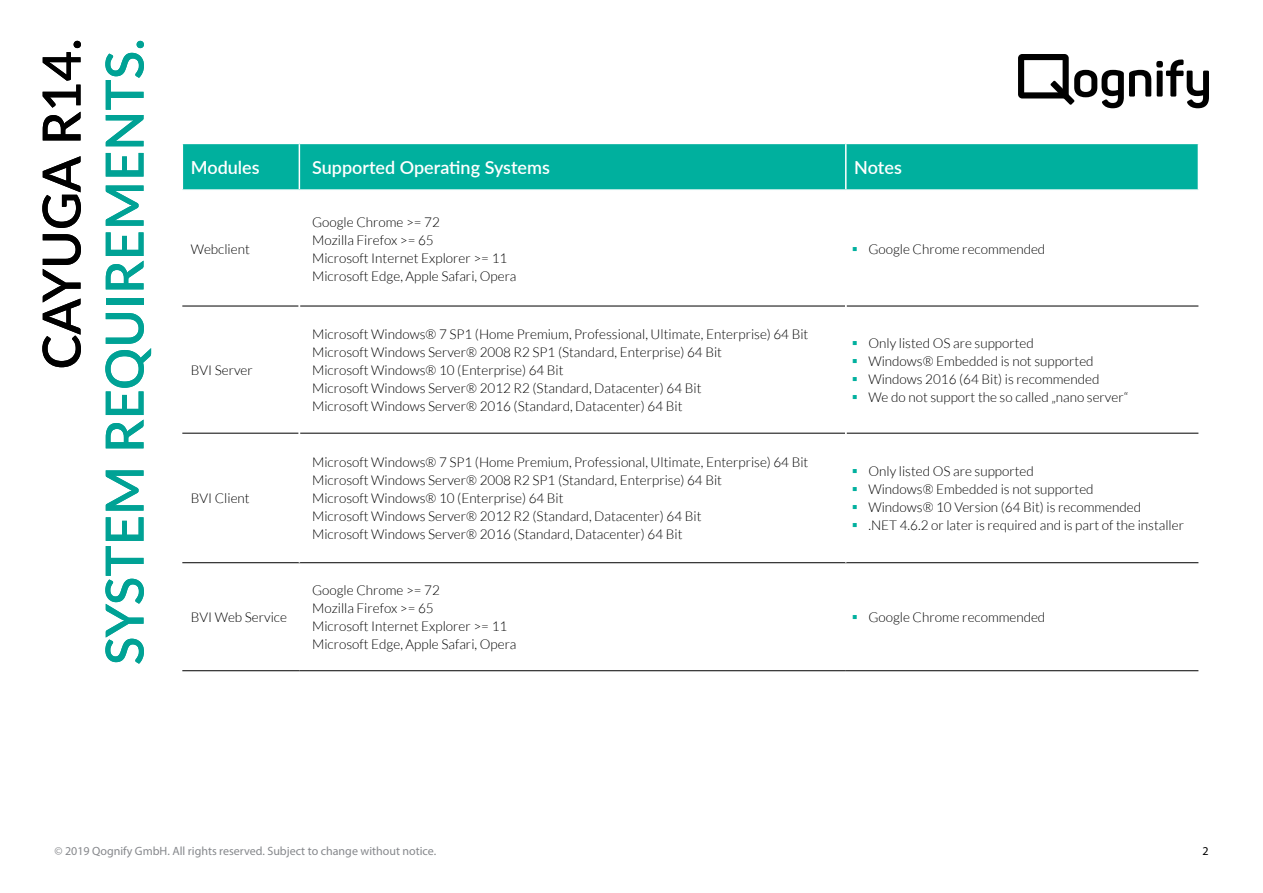
<style>
.page{position:relative;width:1263px;height:893px;background:#fff}
.page>*{position:absolute;margin:0;border:0;box-sizing:border-box;transform-origin:0 0}
.Q_Fliesstext_Infobox{font:600 52.5px/63px "Lato";color:#00a295;text-align:right}
.t1{font:600 18px "Lato";color:#fff}
.t2{font:300 13.5px/18px "Lato";color:#000}
.t3{font:12px "Myriad Pro";color:#86888c}
.t4{font:12px "Myriad Pro";color:#000}
.s1{color:#000}
</style>
<div class="page">
<svg style="left:1018px;top:54px;width:191px;height:54px"></svg>
<div style="left:183px;top:144px;width:1015px;height:45px;background:#00b09e"></div>
<hr style="left:182px;top:306px;width:117px;height:1px;background:#000">
<hr style="left:300px;top:306px;width:545px;height:1px;background:#000">
<hr style="left:846px;top:306px;width:352px;height:1px;background:#000">
<hr style="left:182px;top:433px;width:117px;height:1px;background:#000">
<hr style="left:300px;top:433px;width:545px;height:1px;background:#000">
<hr style="left:846px;top:433px;width:352px;height:1px;background:#000">
<hr style="left:182px;top:562px;width:117px;height:1px;background:#000">
<hr style="left:299px;top:562px;width:547px;height:1px;background:#000">
<hr style="left:846px;top:562px;width:352px;height:1px;background:#000">
<hr style="left:299px;top:144px;width:1px;height:45px;background:#fff">
<hr style="left:845px;top:144px;width:1px;height:45px;background:#fff">
<hr style="left:182px;top:670px;width:117px;height:1px;background:#000">
<hr style="left:299px;top:670px;width:547px;height:1px;background:#000">
<hr style="left:846px;top:670px;width:352px;height:1px;background:#000">
<p class="Q_Fliesstext_Infobox" style="left:28px;top:665px;width:628px;rotate:-90deg"><span class="s1">CAYUGA R14.<br></span>SYSTEM REQUIREMENTS.</p>
<p class="t1" style="left:191px;top:154px;width:70px">Modules</p>
<p class="t1" style="left:312px;top:154px;width:239px">Supported Operating Systems</p>
<p class="t1" style="left:854px;top:154px;width:49px">Notes</p>
<p class="t2" style="left:191px;top:240px;width:61px">Webclient</p>
<p class="t2" style="left:191px;top:361px;width:64px">BVI Server</p>
<p class="t2" style="left:191px;top:490px;width:60px">BVI Client</p>
<p class="t2" style="left:191px;top:608px;width:98px">BVI Web Service</p>
<p class="t2" style="left:312px;top:213px;width:129px">Google Chrome &gt;= 72</p>
<p class="t2" style="left:312px;top:231px;width:123px">Mozilla Firefox &gt;= 65</p>
<p class="t2" style="left:312px;top:249px;width:197px">Microsoft Internet Explorer &gt;= 11</p>
<p class="t2" style="left:312px;top:267px;width:206px">Microsoft Edge, Apple Safari, Opera</p>
<p class="t2" style="left:312px;top:325px;width:498px">Microsoft Windows® 7 SP1 (Home Premium, Professional, Ultimate, Enterprise) 64 Bit</p>
<p class="t2" style="left:312px;top:343px;width:411px">Microsoft Windows Server® 2008 R2 SP1 (Standard, Enterprise) 64 Bit</p>
<p class="t2" style="left:312px;top:361px;width:253px">Microsoft Windows® 10 (Enterprise) 64 Bit</p>
<p class="t2" style="left:312px;top:379px;width:391px">Microsoft Windows Server® 2012 R2 (Standard, Datacenter) 64 Bit</p>
<p class="t2" style="left:312px;top:397px;width:372px">Microsoft Windows Server® 2016 (Standard, Datacenter) 64 Bit</p>
<p class="t2" style="left:312px;top:454px;width:498px">Microsoft Windows® 7 SP1 (Home Premium, Professional, Ultimate, Enterprise) 64 Bit</p>
<p class="t2" style="left:312px;top:472px;width:411px">Microsoft Windows Server® 2008 R2 SP1 (Standard, Enterprise) 64 Bit</p>
<p class="t2" style="left:312px;top:490px;width:253px">Microsoft Windows® 10 (Enterprise) 64 Bit</p>
<p class="t2" style="left:312px;top:508px;width:391px">Microsoft Windows Server® 2012 R2 (Standard, Datacenter) 64 Bit<br>Microsoft Windows Server® 2016 (Standard, Datacenter) 64 Bit</p>
<p class="t2" style="left:312px;top:581px;width:129px">Google Chrome &gt;= 72</p>
<p class="t2" style="left:312px;top:599px;width:123px">Mozilla Firefox &gt;= 65</p>
<p class="t2" style="left:312px;top:617px;width:197px">Microsoft Internet Explorer &gt;= 11</p>
<p class="t2" style="left:312px;top:635px;width:206px">Microsoft Edge, Apple Safari, Opera</p>
<p class="t2" style="left:868px;top:240px;width:178px">Google Chrome recommended</p>
<p class="t2" style="left:868px;top:334px;width:167px">Only listed OS are supported</p>
<p class="t2" style="left:868px;top:352px;width:227px">Windows® Embedded is not supported</p>
<p class="t2" style="left:868px;top:370px;width:233px">Windows 2016 (64 Bit) is recommended</p>
<p class="t2" style="left:868px;top:388px;width:261px">We do not support the so called „nano server“</p>
<p class="t2" style="left:868px;top:463px;width:167px">Only listed OS are supported</p>
<p class="t2" style="left:868px;top:481px;width:227px">Windows® Embedded is not supported</p>
<p class="t2" style="left:868px;top:499px;width:274px">Windows® 10 Version (64 Bit) is recommended</p>
<p class="t2" style="left:868px;top:517px;width:317px">.NET 4.6.2 or later is required and is part of the installer</p>
<p class="t2" style="left:868px;top:608px;width:178px">Google Chrome recommended</p>
<p class="t3" style="left:54px;top:844px;width:383px">© 2019 Qognify GmbH. All rights reserved. Subject to change without notice.</p>
<p class="t4" style="left:1202px;top:844px;width:8px">2</p>
</div>
